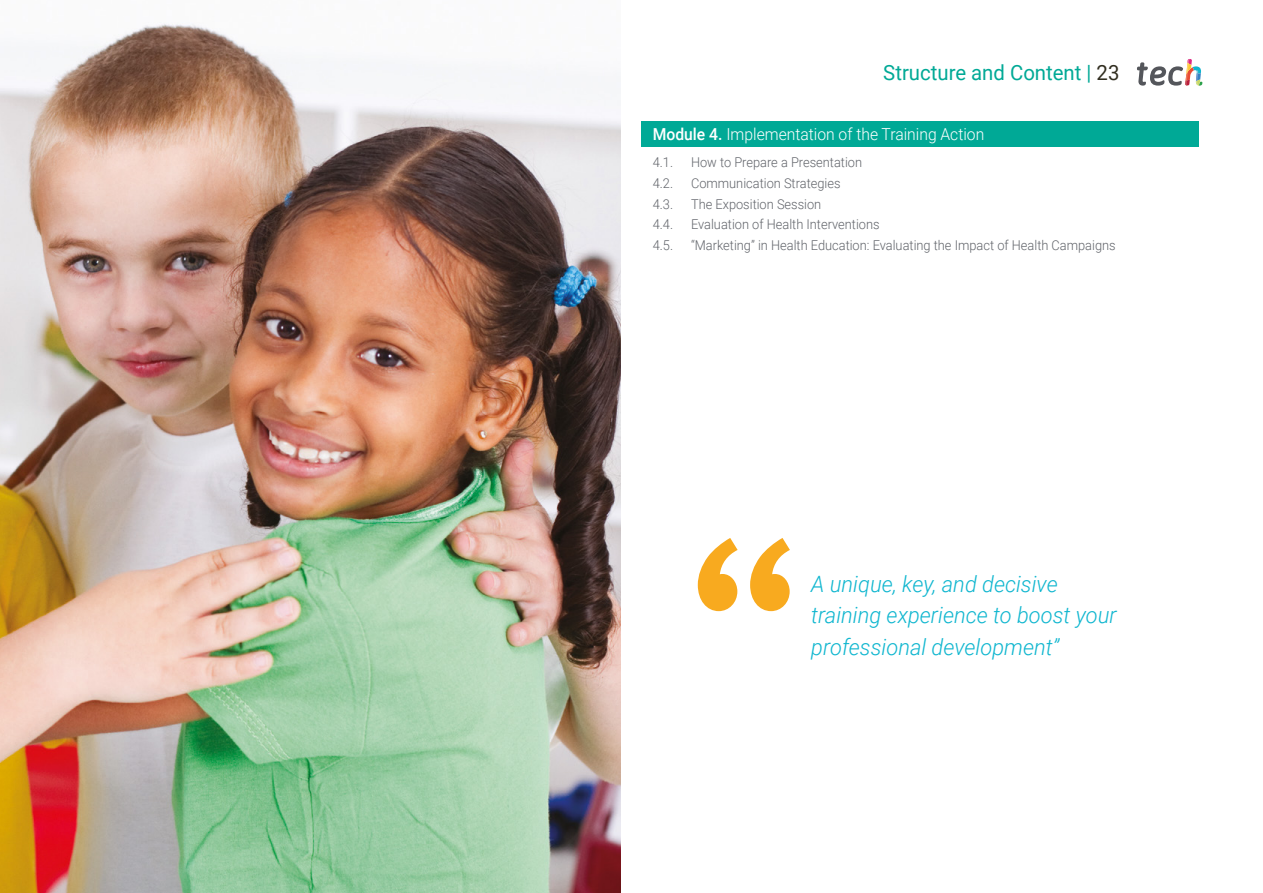
<style>
.page{position:relative;width:1263px;height:893px;background:#fff}
.page>*{position:absolute;margin:0;border:0;box-sizing:border-box;transform-origin:0 0}
.t1{font:italic 300 22.5px/31.5px "Roboto";color:#0fb6cf}
.t2{font:21px "Roboto";color:#00a996}
.t3{font:300 16.5px "Roboto";color:#fff;scale:.95 1}
.t4{font:300 13.5px "Roboto";color:#61646a;scale:.95 1}
.s1{color:#312e20}
.s2{font-weight:500}
</style>
<div class="page">
<div style="left:642px;top:121px;width:557px;height:25px;background:#00a996"></div>
<img style="left:0;top:23px;width:621px;height:870px">
<svg style="left:698px;top:538px;width:92px;height:73px"></svg>
<svg style="left:1137px;top:59px;width:65px;height:27px"></svg>
<h2 class="t2" style="left:883px;top:57px;width:238px">Structure and Content | <span class="s1">23</span></h2>
<p class="t3" style="left:653px;top:123px;width:350px"><span class="s2">Module 4.</span> Implementation of the Training Action</p>
<p class="t4" style="left:653px;top:153px;width:23px">4.1.</p>
<p class="t4" style="left:691px;top:153px;width:182px">How to Prepare a Presentation</p>
<p class="t4" style="left:653px;top:174px;width:23px">4.2.</p>
<p class="t4" style="left:691px;top:174px;width:159px">Communication Strategies</p>
<p class="t4" style="left:653px;top:194px;width:23px">4.3.</p>
<p class="t4" style="left:691px;top:194px;width:139px">The Exposition Session</p>
<p class="t4" style="left:653px;top:215px;width:23px">4.4.</p>
<p class="t4" style="left:691px;top:215px;width:200px">Evaluation of Health Interventions</p>
<p class="t4" style="left:653px;top:236px;width:23px">4.5.</p>
<p class="t4" style="left:691px;top:236px;width:448px">“Marketing” in Health Education: Evaluating the Impact of Health Campaigns</p>
<h1 class="t1" style="left:811px;top:567px;width:307px">A unique, key, and decisive training experience to boost your professional development”</h1>
</div>
